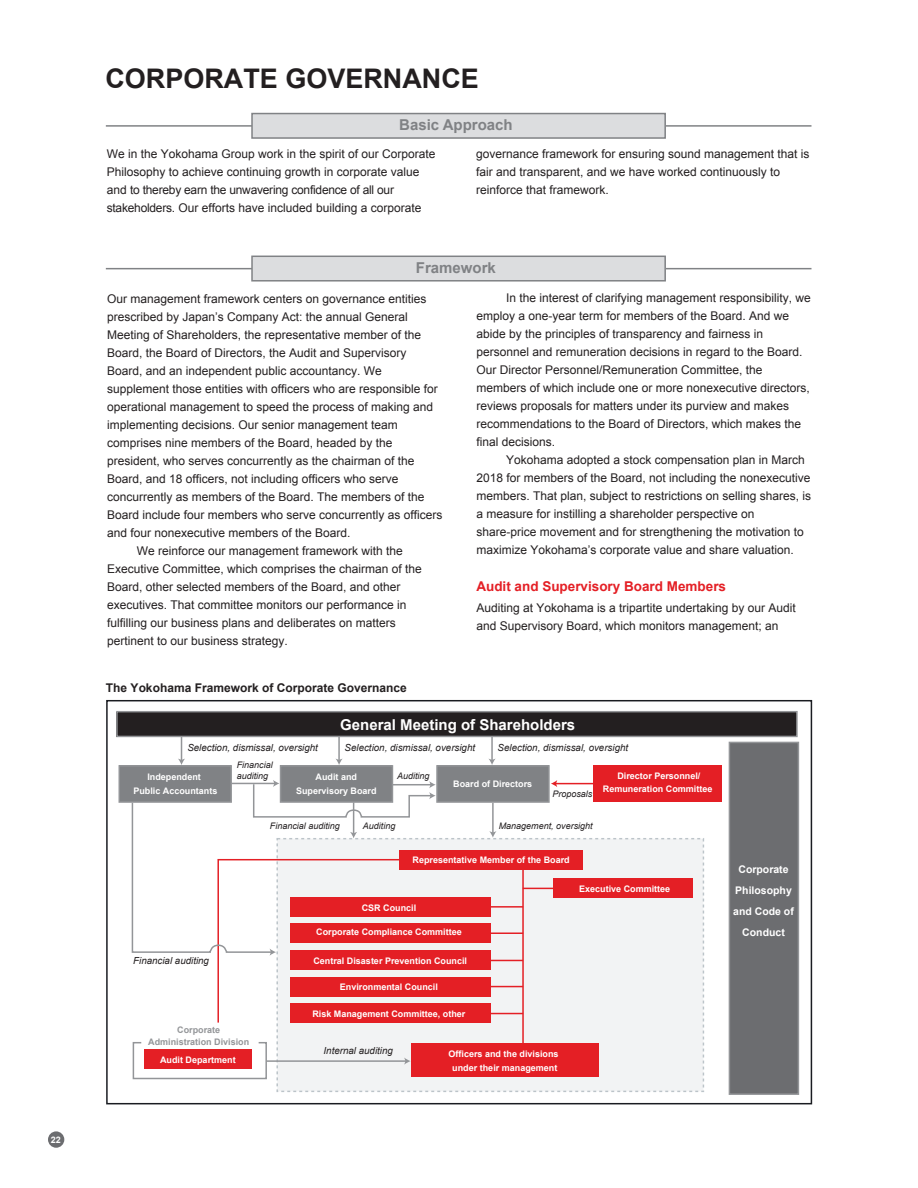
<style>
.page{position:relative;width:918px;height:1188px;background:#fff}
.page>*{position:absolute;margin:0;border:0;box-sizing:border-box;transform-origin:0 0}
.t1{font:700 27px "Arial";color:#231f20}
.t2{font:700 15px "Arial";color:#fff}
.t3{font:700 15px "Arial";color:#808285}
.t4{font:700 13.5px "Arial";color:#e41f25}
.t5{font:12px/18px "Arial";color:#231f20}
.t6{font:700 12px "Arial";color:#231f20}
.t7{font:700 10.5px/21px "Arial";color:#fff;text-align:center}
.t8{font:italic 9.75px "Arial";color:#231f20}
.t9{font:700 9px/13.5px "Arial";color:#fff;text-align:center}
.t10{font:italic 9px/10.5px "Arial";color:#231f20}
.t11{font:700 9px/12px "Arial";color:#939598;text-align:center}
</style>
<div class="page">
<hr style="left:106px;top:125px;width:705px;height:2px;background:#808285">
<div style="left:48px;top:1131px;width:16px;height:17px;background:#6c6d70;border-radius:50%"></div>
<div style="left:252px;top:114px;width:413px;height:24px;background:#dcdddf"></div>
<div style="left:251px;top:113px;width:415px;height:26px;border:2px solid #808285"></div>
<hr style="left:106px;top:268px;width:705px;height:1px;background:#808285">
<div style="left:252px;top:256px;width:413px;height:25px;background:#dcdddf"></div>
<div style="left:251px;top:256px;width:415px;height:26px;border:2px solid #808285"></div>
<div style="left:106px;top:700px;width:706px;height:404px;border:2px solid #1a1c21"></div>
<div style="left:117px;top:712px;width:680px;height:24px;background:#231f20"></div>
<div style="left:116px;top:711px;width:682px;height:26px;border:2px solid #939598"></div>
<div style="left:281px;top:766px;width:111px;height:36px;background:#808285"></div>
<div style="left:280px;top:765px;width:113px;height:38px;border:2px solid #939598"></div>
<div style="left:729px;top:742px;width:69px;height:352px;background:#6c6d70"></div>
<div style="left:729px;top:742px;width:70px;height:353px;border:2px solid #939598"></div>
<div style="left:276px;top:838px;width:428px;height:254px;background:#f2f3f4"></div>
<div style="left:290px;top:924px;width:200px;height:19px;background:#e41f25"></div>
<div style="left:290px;top:950px;width:200px;height:20px;background:#e41f25"></div>
<div style="left:290px;top:897px;width:200px;height:19px;background:#e41f25"></div>
<hr style="left:522px;top:869px;width:2px;height:175px;background:#e41f25">
<hr style="left:490px;top:906px;width:33px;height:2px;background:#e41f25">
<hr style="left:490px;top:932px;width:33px;height:2px;background:#e41f25">
<div style="left:290px;top:1004px;width:200px;height:19px;background:#e41f25"></div>
<hr style="left:490px;top:960px;width:33px;height:1px;background:#e41f25">
<div style="left:290px;top:977px;width:200px;height:19px;background:#e41f25"></div>
<hr style="left:490px;top:986px;width:33px;height:1px;background:#e41f25">
<hr style="left:490px;top:1013px;width:33px;height:1px;background:#e41f25">
<hr style="left:523px;top:888px;width:30px;height:1px;background:#e41f25">
<div style="left:437px;top:766px;width:112px;height:36px;background:#808285"></div>
<div style="left:436px;top:765px;width:114px;height:38px;border:2px solid #939598"></div>
<div style="left:399px;top:850px;width:184px;height:19px;background:#e41f25"></div>
<div style="left:411px;top:1044px;width:187px;height:33px;background:#e41f25"></div>
<div style="left:553px;top:879px;width:140px;height:19px;background:#e41f25"></div>
<div style="left:594px;top:765px;width:128px;height:37px;background:#e41f25"></div>
<div style="left:119px;top:766px;width:112px;height:36px;background:#808285"></div>
<div style="left:119px;top:765px;width:113px;height:38px;border:2px solid #939598"></div>
<hr style="left:555px;top:783px;width:39px;height:1px;background:#e41f25">
<svg style="left:551px;top:780px;width:6px;height:7px"></svg>
<svg style="left:178px;top:737px;width:7px;height:28px"></svg>
<hr style="left:266px;top:1060px;width:140px;height:2px;background:#939598">
<svg style="left:404px;top:1058px;width:7px;height:7px"></svg>
<hr style="left:338px;top:737px;width:2px;height:23px;background:#939598">
<svg style="left:336px;top:759px;width:6px;height:6px"></svg>
<svg style="left:131px;top:780px;width:305px;height:244px"></svg>
<hr style="left:491px;top:737px;width:2px;height:23px;background:#939598">
<svg style="left:489px;top:759px;width:6px;height:6px"></svg>
<hr style="left:492px;top:803px;width:2px;height:30px;background:#939598">
<svg style="left:489px;top:831px;width:7px;height:7px"></svg>
<svg style="left:132px;top:1042px;width:136px;height:38px"></svg>
<p class="t9" style="left:51px;top:1133px;width:12px">22</p>
<h1 class="t1" style="left:105px;top:61px;width:375px">CORPORATE GOVERNANCE</h1>
<p class="t3" style="left:399px;top:115px;width:115px">Basic Approach</p>
<p class="t5" style="left:107px;top:145px;width:330px">We in the Yokohama Group work in the spirit of our Corporate Philosophy to achieve continuing growth in corporate value and to thereby earn the unwavering confidence of all our stakeholders. Our efforts have included building a corporate</p>
<p class="t5" style="left:476px;top:145px;width:335px">governance framework for ensuring sound management that is fair and transparent, and we have worked continuously to reinforce that framework.</p>
<p class="t3" style="left:416px;top:258px;width:82px">Framework</p>
<p class="t5" style="left:107px;top:290px;width:321px">Our management framework centers on governance entities</p>
<p class="t5" style="left:107px;top:308px;width:302px">prescribed by Japan’s Company Act: the annual General</p>
<p class="t5" style="left:107px;top:326px;width:316px">Meeting of Shareholders, the representative member of the</p>
<p class="t5" style="left:107px;top:344px;width:301px">Board, the Board of Directors, the Audit and Supervisory</p>
<p class="t5" style="left:107px;top:362px;width:276px">Board, and an independent public accountancy. We</p>
<p class="t5" style="left:107px;top:380px;width:332px">supplement those entities with officers who are responsible for</p>
<p class="t5" style="left:107px;top:398px;width:328px">operational management to speed the process of making and</p>
<p class="t5" style="left:107px;top:416px;width:292px">implementing decisions. Our senior management team</p>
<p class="t5" style="left:107px;top:434px;width:287px">comprises nine members of the Board, headed by the</p>
<p class="t5" style="left:107px;top:452px;width:309px">president, who serves concurrently as the chairman of the</p>
<p class="t5" style="left:107px;top:470px;width:293px">Board, and 18 officers, not including officers who serve</p>
<p class="t5" style="left:107px;top:488px;width:319px">concurrently as members of the Board. The members of the</p>
<p class="t5" style="left:107px;top:506px;width:337px">Board include four members who serve concurrently as officers</p>
<p class="t5" style="left:107px;top:524px;width:245px">and four nonexecutive members of the Board.</p>
<p class="t5" style="left:137px;top:542px;width:268px">We reinforce our management framework with the</p>
<p class="t5" style="left:107px;top:560px;width:316px">Executive Committee, which comprises the chairman of the</p>
<p class="t5" style="left:107px;top:578px;width:295px">Board, other selected members of the Board, and other</p>
<p class="t5" style="left:107px;top:596px;width:301px">executives. That committee monitors our performance in</p>
<p class="t5" style="left:107px;top:614px;width:290px">fulfilling our business plans and deliberates on matters</p>
<p class="t5" style="left:107px;top:632px;width:182px">pertinent to our business strategy.</p>
<p class="t6" style="left:106px;top:680px;width:302px">The Yokohama Framework of Corporate Governance</p>
<p class="t5" style="left:476px;top:289px;width:336px;text-indent:30px">In the interest of clarifying management responsibility, we employ a one-year term for members of the Board. And we abide by the principles of transparency and fairness in personnel and remuneration decisions in regard to the Board.<br>Our Director Personnel/Remuneration Committee, the members of which include one or more nonexecutive directors, reviews proposals for matters under its purview and makes recommendations to the Board of Directors, which makes the final decisions.</p>
<p class="t5" style="left:476px;top:451px;width:336px;text-indent:30px">Yokohama adopted a stock compensation plan in March 2018 for members of the Board, not including the nonexecutive members. That plan, subject to restrictions on selling shares, is a measure for instilling a shareholder perspective on share-price movement and for strengthening the motivation to maximize Yokohama’s corporate value and share valuation.</p>
<p class="t4" style="left:476px;top:577px;width:251px">Audit and Supervisory Board Members</p>
<p class="t5" style="left:476px;top:599px;width:321px">Auditing at Yokohama is a tripartite undertaking by our Audit and Supervisory Board, which monitors management; an</p>
<p class="t2" style="left:340px;top:715px;width:237px">General Meeting of Shareholders</p>
<p class="t8" style="left:187px;top:741px;width:132px">Selection, dismissal, oversight</p>
<p class="t8" style="left:345px;top:741px;width:132px">Selection, dismissal, oversight</p>
<p class="t8" style="left:498px;top:741px;width:132px">Selection, dismissal, oversight</p>
<p class="t10" style="left:237px;top:760px;width:38px">Financial auditing</p>
<p class="t9" style="left:603px;top:769px;width:111px">Director Personnel/<br>Remuneration Committee</p>
<p class="t10" style="left:397px;top:771px;width:34px">Auditing</p>
<p class="t9" style="left:296px;top:770px;width:82px">Audit and<br>Supervisory Board</p>
<p class="t9" style="left:133px;top:771px;width:86px">Independent<br>Public Accountants</p>
<p class="t9" style="left:453px;top:777px;width:81px">Board of Directors</p>
<p class="t10" style="left:552px;top:789px;width:42px">Proposals</p>
<p class="t10" style="left:270px;top:820px;width:72px">Financial auditing</p>
<p class="t10" style="left:363px;top:820px;width:34px">Auditing</p>
<p class="t10" style="left:499px;top:820px;width:96px">Management, oversight</p>
<p class="t9" style="left:413px;top:854px;width:159px">Representative Member of the Board</p>
<p class="t9" style="left:362px;top:901px;width:56px">CSR Council</p>
<p class="t9" style="left:579px;top:882px;width:93px">Executive Committee</p>
<p class="t7" style="left:733px;top:859px;width:62px">Corporate<br>Philosophy and Code of</p>
<p class="t8" style="left:133px;top:954px;width:77px">Financial auditing</p>
<p class="t11" style="left:148px;top:1024px;width:103px">Corporate<br>Administration Division</p>
<p class="t9" style="left:160px;top:1053px;width:77px">Audit Department</p>
<p class="t9" style="left:316px;top:926px;width:147px">Corporate Compliance Committee</p>
<p class="t7" style="left:742px;top:922px;width:44px">Conduct</p>
<p class="t9" style="left:313px;top:954px;width:155px">Central Disaster Prevention Council</p>
<p class="t9" style="left:340px;top:981px;width:100px">Environmental Council</p>
<p class="t9" style="left:312px;top:1008px;width:155px">Risk Management Committee, other</p>
<p class="t8" style="left:324px;top:1045px;width:71px">Internal auditing</p>
<p class="t9" style="left:449px;top:1048px;width:112px">Officers and the divisions under their management</p>
</div>
